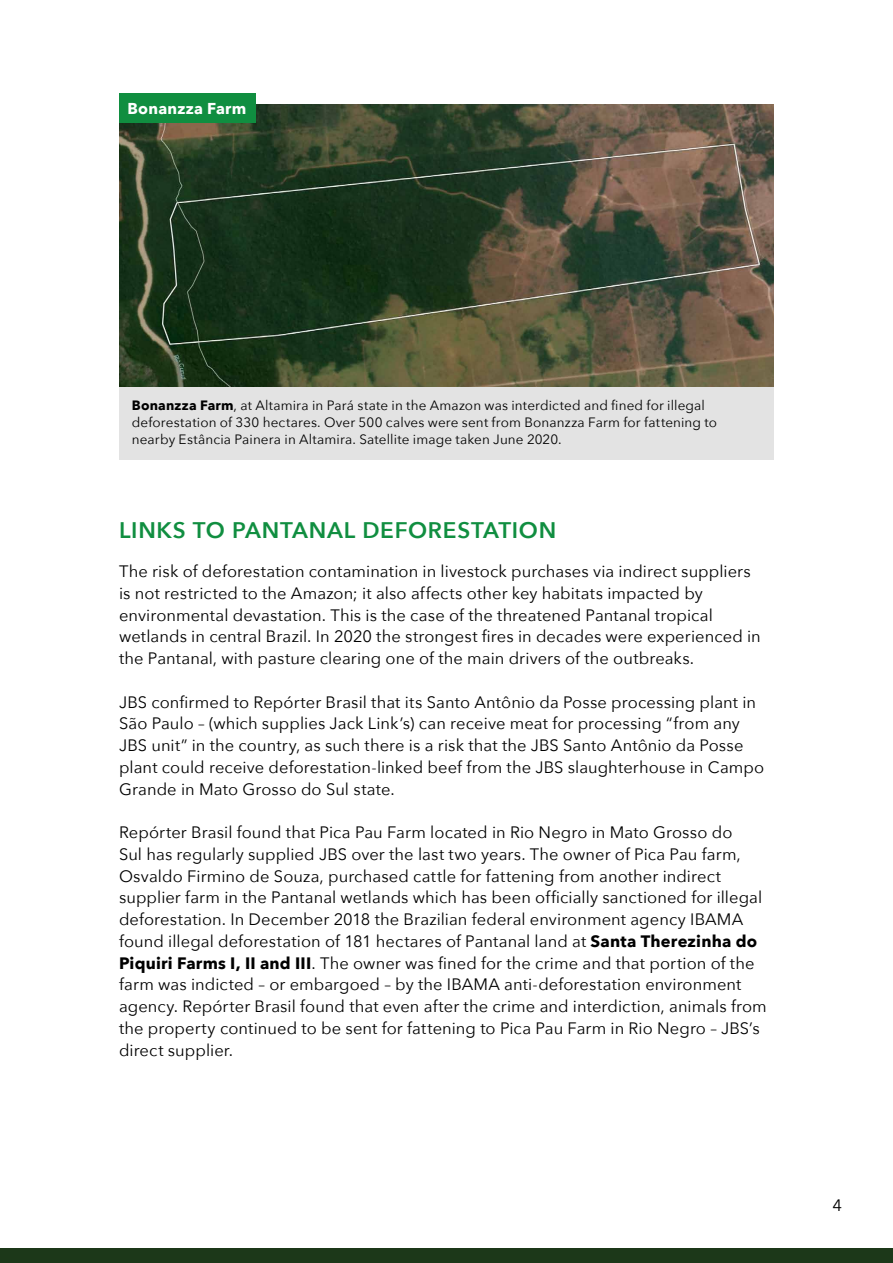
<style>
.page{position:relative;width:893px;height:1263px;background:#fff}
.page>*{position:absolute;margin:0;border:0;box-sizing:border-box;transform-origin:0 0}
.t1{font:600 22.5px "Avenir Next";letter-spacing:.03em;color:#108e40}
.t2{font:16.5px/21.8px "Avenir Next";letter-spacing:.005em;color:#000}
.t3{font:700 15.75px "Avenir Next";letter-spacing:.015em;color:#fff}
.t4{font:13.5px/17.2px "Avenir Next";letter-spacing:.01em;color:#000}
.s1{font-weight:700}
</style>
<div class="page">
<div style="left:0;top:1248px;width:893px;height:15px;background:#1c3819"></div>
<img style="left:119px;top:104px;width:655px;height:284px">
<div style="left:119px;top:94px;width:136px;height:29px;background:#108e40"></div>
<div style="left:119px;top:388px;width:655px;height:72px;background:#e3e3e3"></div>
<p class="t3" style="left:128px;top:94px;width:120px">Bonanzza Farm</p>
<p class="t4" style="left:132px;top:396px;width:587px"><span class="s1">Bonanzza Farm</span>, at Altamira in Pará state in the Amazon was interdicted and fined for illegal deforestation of 330 hectares. Over 500 calves were sent from Bonanzza Farm for fattening to nearby Estância Painera in Altamira. Satellite image taken June 2020.</p>
<h1 class="t1" style="left:119px;top:511px;width:439px">LINKS TO PANTANAL DEFORESTATION</h1>
<p class="t2" style="left:119px;top:560px;width:643px">The risk of deforestation contamination in livestock purchases via indirect suppliers is not restricted to the Amazon; it also affects other key habitats impacted by environmental devastation. This is the case of the threatened Pantanal tropical wetlands in central Brazil. In 2020 the strongest fires in decades were experienced in the Pantanal, with pasture clearing one of the main drivers of the outbreaks.</p>
<p class="t2" style="left:119px;top:690px;width:647px">JBS confirmed to Repórter Brasil that its Santo Antônio da Posse processing plant in São Paulo – (which supplies Jack Link’s) can receive meat for processing “from any JBS unit” in the country, as such there is a risk that the JBS Santo Antônio da Posse plant could receive deforestation-linked beef from the JBS slaughterhouse in Campo Grande in Mato Grosso do Sul state.</p>
<p class="t2" style="left:119px;top:821px;width:649px">Repórter Brasil found that Pica Pau Farm located in Rio Negro in Mato Grosso do<br>Sul has regularly supplied JBS over the last two years. The owner of Pica Pau farm, Osvaldo Firmino de Souza, purchased cattle for fattening from another indirect supplier farm in the Pantanal wetlands which has been officially sanctioned for illegal deforestation. In December 2018 the Brazilian federal environment agency IBAMA found illegal deforestation of 181 hectares of Pantanal land at <span class="s1">Santa Therezinha do Piquiri Farms I, II and III</span>. The owner was fined for the crime and that portion of the farm was indicted – or embargoed – by the IBAMA anti-deforestation environment agency. Repórter Brasil found that even after the crime and interdiction, animals from the property continued to be sent for fattening to Pica Pau Farm in Rio Negro – JBS’s direct supplier.</p>
<p class="t2" style="left:832px;top:1194px;width:11px">4</p>
</div>
